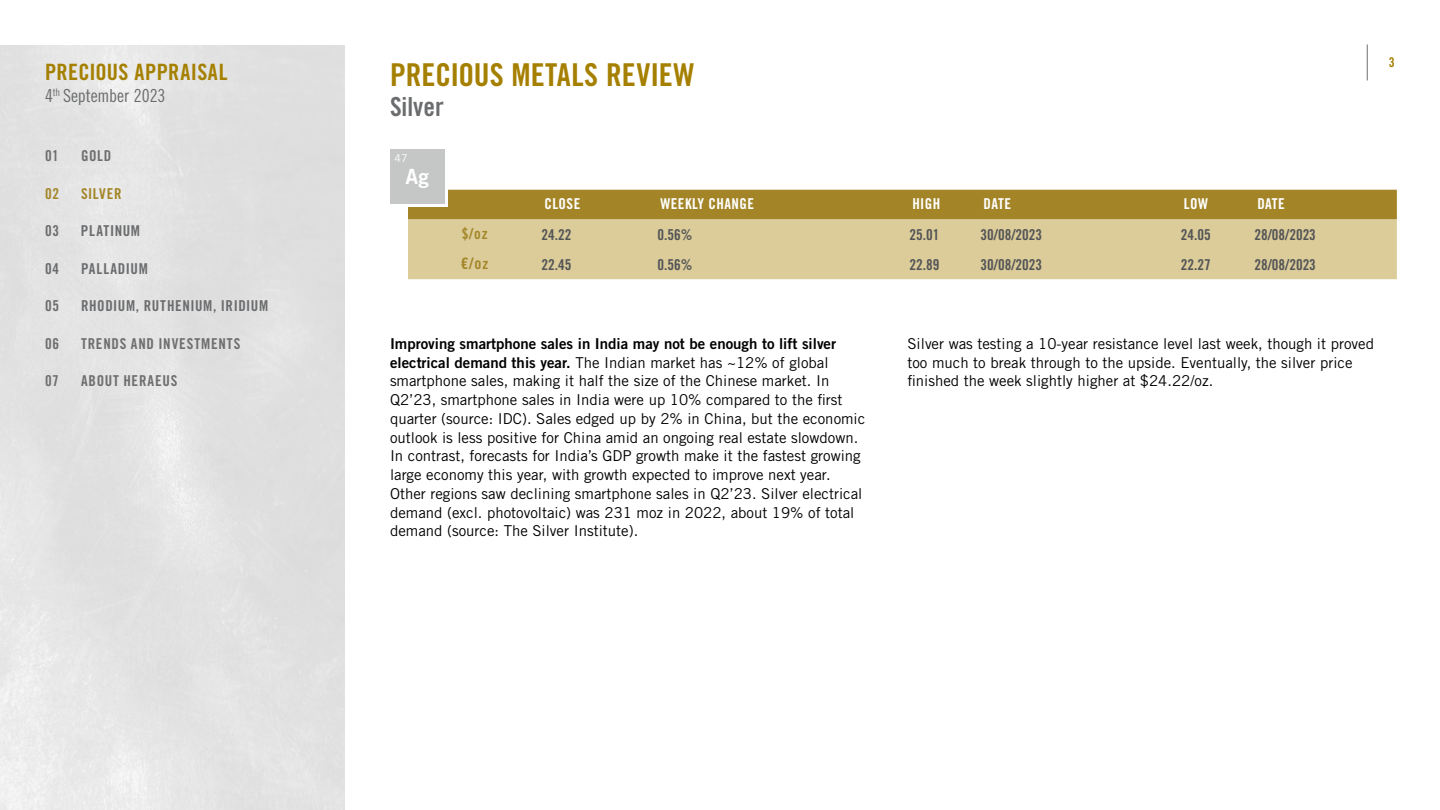
<style>
.page{position:relative;width:1440px;height:810px;background:#fff}
.page>*{position:absolute;margin:0;border:0;box-sizing:border-box;transform-origin:0 0}
.t1{font:31.5px "Trade Gothic LT Std Bd Cn 20";color:#a58000}
.t2{font:26.25px "Trade Gothic LT Std Bd Cn 20";color:#6b6c6e}
.t3{font:22.5px "Trade Gothic LT Std Bd Cn 20";letter-spacing:.015em;color:#a58000}
.t4{font:21px "Trade Gothic LT Std Bd 2";color:#fff}
.t5{font:18px "Trade Gothic LT Std Cn 18";letter-spacing:-.005em;color:#6b6c6e}
.t6{font:15.75px "Trade Gothic LT Std Bd Cn 20";color:#a38527}
.t7{font:15px/18.8px "Trade Gothic LT Std";color:#000}
.t8{font:15px "Trade Gothic LT Std Bd Cn 20";color:#535456}
.t9{font:15px "Trade Gothic LT Std Bd 2";color:#000}
.t10{font:15px "Trade Gothic LT Std Bd Cn 20";letter-spacing:.04em;color:#6b6c6e}
.t11{font:15px "Trade Gothic LT Std Bd Cn 20";letter-spacing:.05em;color:#6e6e6e}
.t12{font:15px "Trade Gothic LT Std Bd Cn 20";letter-spacing:.03em;color:#fff}
.t13{font:15px "Trade Gothic LT Std Bd Cn 20";letter-spacing:.05em;color:#a38527}
.t14{font:13.5px "Trade Gothic LT Std Bd Cn 20";color:#a58000}
.t15{font:10.8px "Trade Gothic LT Std";color:#fff}
.s1{font-size:15px}
.s2{font-family:"Trade Gothic LT Std Bd 2"}
</style>
<div class="page">
<hr style="left:1367px;top:44px;width:1px;height:36px;background:#6e6e6e">
<div style="left:408px;top:190px;width:989px;height:30px;background:#a38527"></div>
<div style="left:408px;top:220px;width:989px;height:59px;background:#dbcc99"></div>
<div style="left:393px;top:152px;width:54px;height:55px;background:linear-gradient(to right,#fff,#fff)"></div>
<div style="left:390px;top:150px;width:54px;height:54px;background:#c5c6c6"></div>
<h3 class="t3" style="left:45px;top:58px;width:184px">PRECIOUS APPRAISAL</h3>
<p class="t5" style="left:45px;top:85px;width:122px">4<sup>th</sup> September 2023</p>
<p class="t11" style="left:45px;top:147px;width:15px">01</p>
<p class="t11" style="left:81px;top:147px;width:32px">GOLD</p>
<p class="t13" style="left:45px;top:184px;width:16px">02</p>
<p class="t13" style="left:81px;top:184px;width:42px">SILVER</p>
<p class="t10" style="left:45px;top:222px;width:16px">03</p>
<p class="t10" style="left:81px;top:222px;width:61px">PLATINUM</p>
<p class="t10" style="left:45px;top:259px;width:16px">04</p>
<p class="t10" style="left:81px;top:259px;width:68px">PALLADIUM</p>
<p class="t10" style="left:45px;top:297px;width:16px">05</p>
<p class="t10" style="left:81px;top:297px;width:189px">RHODIUM, RUTHENIUM, IRIDIUM</p>
<p class="t11" style="left:45px;top:334px;width:16px">06</p>
<p class="t11" style="left:81px;top:334px;width:161px">TRENDS AND INVESTMENTS</p>
<p class="t11" style="left:45px;top:372px;width:15px">07</p>
<p class="t11" style="left:81px;top:372px;width:98px">ABOUT HERAEUS</p>
<h1 class="t1" style="left:390px;top:56px;width:306px">PRECIOUS METALS REVIEW</h1>
<h2 class="t2" style="left:390px;top:91px;width:55px">Silver</h2>
<p class="t15" style="left:395px;top:152px;width:15px">47</p>
<h3 class="t4" style="left:406px;top:164px;width:25px">Ag</h3>
<p class="t12" style="left:544px;top:194px;width:37px">CLOSE</p>
<p class="t12" style="left:660px;top:194px;width:95px">WEEKLY CHANGE</p>
<p class="t12" style="left:912px;top:194px;width:30px">HIGH</p>
<p class="t12" style="left:984px;top:194px;width:29px">DATE</p>
<p class="t12" style="left:1184px;top:194px;width:26px">LOW</p>
<p class="t12" style="left:1257px;top:194px;width:29px">DATE</p>
<p class="t13" style="left:462px;top:224px;width:28px">$/oz</p>
<p class="t8" style="left:541px;top:225px;width:31px">24.22</p>
<p class="t8" style="left:657px;top:225px;width:36px">0.56%</p>
<p class="t8" style="left:909px;top:225px;width:31px">25.01</p>
<p class="t8" style="left:981px;top:225px;width:63px">30/08/2023</p>
<p class="t8" style="left:1181px;top:225px;width:31px">24.05</p>
<p class="t8" style="left:1254px;top:225px;width:63px">28/08/2023</p>
<p class="t6" style="left:461px;top:254px;width:29px">€/o<span class="s1">z</span></p>
<p class="t8" style="left:541px;top:255px;width:31px">22.45</p>
<p class="t8" style="left:657px;top:255px;width:36px">0.56%</p>
<p class="t8" style="left:909px;top:255px;width:31px">22.89</p>
<p class="t8" style="left:981px;top:255px;width:63px">30/08/2023</p>
<p class="t8" style="left:1181px;top:255px;width:31px">22.27</p>
<p class="t8" style="left:1254px;top:255px;width:63px">28/08/2023</p>
<p class="t14" style="left:1389px;top:54px;width:7px">3</p>
<p class="t9" style="left:390px;top:334px;width:448px">Improving smartphone sales in India may not be enough to lift silver</p>
<p class="t7" style="left:390px;top:353px;width:477px"><span class="s2">electrical demand this year.</span> The Indian market has ~12% of global smartphone sales, making it half the size of the Chinese market. In Q2’23, smartphone sales in India were up 10% compared to the first quarter (source: IDC). Sales edged up by 2% in China, but the economic outlook is less positive for China amid an ongoing real estate slowdown.<br>In contrast, forecasts for India’s GDP growth make it the fastest growing large economy this year, with growth expected to improve next year.<br>Other regions saw declining smartphone sales in Q2’23. Silver electrical demand (excl. photovoltaic) was 231 moz in 2022, about 19% of total demand (source: The Silver Institute).</p>
<p class="t7" style="left:908px;top:334px;width:468px">Silver was testing a 10-year resistance level last week, though it proved too much to break through to the upside. Eventually, the silver price finished the week slightly higher at $24.22/oz.</p>
</div>
